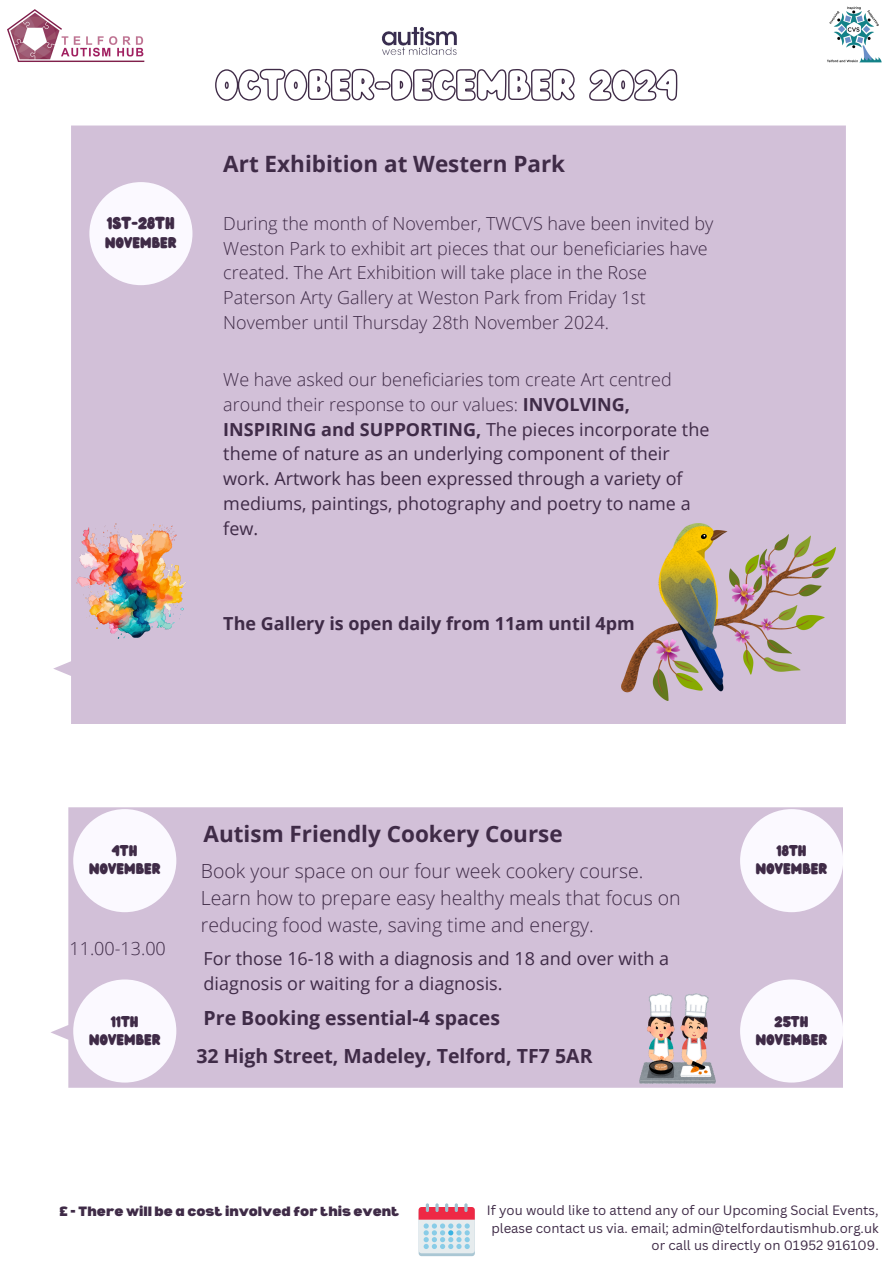
<style>
.page{position:relative;width:894px;height:1264px;background:#fff}
.page>*{position:absolute;margin:0;border:0;box-sizing:border-box;transform-origin:0 0}
.t1{font:700 22.5px "Open Sans";color:#3f2b47}
.t2{font:300 19.5px/27px "Open Sans";color:#3f2b47}
.t3{font:700 19.5px "Open Sans";color:#3f2b47}
.t4{font:18px/24.8px "Open Sans";color:#3f2b47}
.t5{font:300 18px/24.8px "Open Sans";color:#3f2b47}
.t6{font:700 18px "Open Sans";color:#3f2b47}
.t7{font:15px "Wedges";color:#3f2b47}
.t8{font:13.5px/18px "Wedges";color:#3f2b47;text-align:center}
.t9{font:13.2px/17.5px "Canva Sans";color:#3f2b47;text-align:right}
.t10{font:900 13.2px "Bernoru";color:#3f2b47}
.s1{font-weight:300}
.s2{font-weight:700}
</style>
<div class="page">
<img style="left:7px;top:9px;width:138px;height:53px">
<img style="left:827px;top:6px;width:55px;height:57px">
<div style="left:418px;top:1209px;width:56px;height:47px;background:linear-gradient(to right,#bad1db,#bcd2dc);border-radius:3px"></div>
<div style="left:418px;top:1206px;width:56px;height:47px;background:#e6ecee;border-radius:3px"></div>
<svg style="left:418px;top:1203px;width:56px;height:45px"></svg>
<div style="left:51px;top:807px;width:791px;height:280px;background:#d2c0d8"></div>
<div style="left:73px;top:809px;width:103px;height:103px;background:#fbf9ff;border-radius:50%"></div>
<div style="left:739px;top:809px;width:104px;height:103px;background:#fbf9ff;border-radius:50%"></div>
<div style="left:73px;top:979px;width:103px;height:103px;background:#fbf9ff;border-radius:50%"></div>
<div style="left:739px;top:979px;width:104px;height:103px;background:#fbf9ff;border-radius:50%"></div>
<img style="left:639px;top:993px;width:76px;height:90px">
<div style="left:53px;top:125px;width:792px;height:599px;background:#d2c0d8"></div>
<div style="left:89px;top:182px;width:103px;height:103px;background:#fbf9ff;border-radius:50%"></div>
<img style="left:621px;top:524px;width:214px;height:176px">
<img style="left:77px;top:524px;width:112px;height:114px">
<svg style="left:215px;top:27px;width:462px;height:75px"></svg>
<h4 class="t7" style="left:107px;top:212px;width:70px">1ST-28TH</h4>
<h4 class="t8" style="left:105px;top:234px;width:73px">NOVEMBER</h4>
<h5 class="t1" style="left:223px;top:147px;width:343px">Art Exhibition at Western Park</h5>
<h5 class="t5" style="left:223px;top:210px;width:491px">During the month of November, TWCVS have been invited by Weston Park to exhibit art pieces that our beneficiaries have created. The Art Exhibition will take place in the Rose Paterson Arty Gallery at Weston Park from Friday 1st November until Thursday 28th November 2024.</h5>
<p class="t4" style="left:223px;top:366px;width:487px"><span class="s1">We have asked our beneficiaries tom create Art centred around their response to our values:</span> <span class="s2">INVOLVING, INSPIRING and SUPPORTING,</span> The pieces incorporate the theme of nature as an underlying component of their work. Artwork has been expressed through a variety of mediums, paintings, photography and poetry to name a few.</p>
<h6 class="t6" style="left:223px;top:610px;width:413px">The Gallery is open daily from 11am until 4pm</h6>
<h2 class="t1" style="left:203px;top:817px;width:360px">Autism Friendly Cookery Course</h2>
<h4 class="t2" style="left:201px;top:856px;width:481px">Book your space on our four week cookery course.<br>Learn how to prepare easy healthy meals that focus on reducing food waste, saving time and energy.</h4>
<h4 class="t4" style="left:203px;top:945px;width:467px">For those 16-18 with a diagnosis and 18 and over with a diagnosis or waiting for a diagnosis.</h4>
<p class="t3" style="left:203px;top:1004px;width:298px">Pre Booking essential-4 spaces</p>
<h3 class="t3" style="left:196px;top:1042px;width:397px">32 High Street, Madeley, Telford, TF7 5AR</h3>
<p class="t8" style="left:89px;top:842px;width:73px">4TH<br>NOVEMBER</p>
<h5 class="t8" style="left:755px;top:842px;width:73px">18TH<br>NOVEMBER</h5>
<h3 class="t5" style="left:69px;top:935px;width:98px">11.00-13.00</h3>
<h2 class="t8" style="left:89px;top:1012px;width:73px">11TH<br>NOVEMBER</h2>
<h4 class="t8" style="left:755px;top:1012px;width:73px">25TH<br>NOVEMBER</h4>
<h4 class="t10" style="left:59px;top:1204px;width:341px">£ - There will be a cost involved for this event</h4>
<h5 class="t9" style="left:487px;top:1201px;width:393px">If you would like to attend any of our Upcoming Social Events, please contact us via. email; admin@telfordautismhub.org.uk or call us directly on 01952 916109.</h5>
</div>
